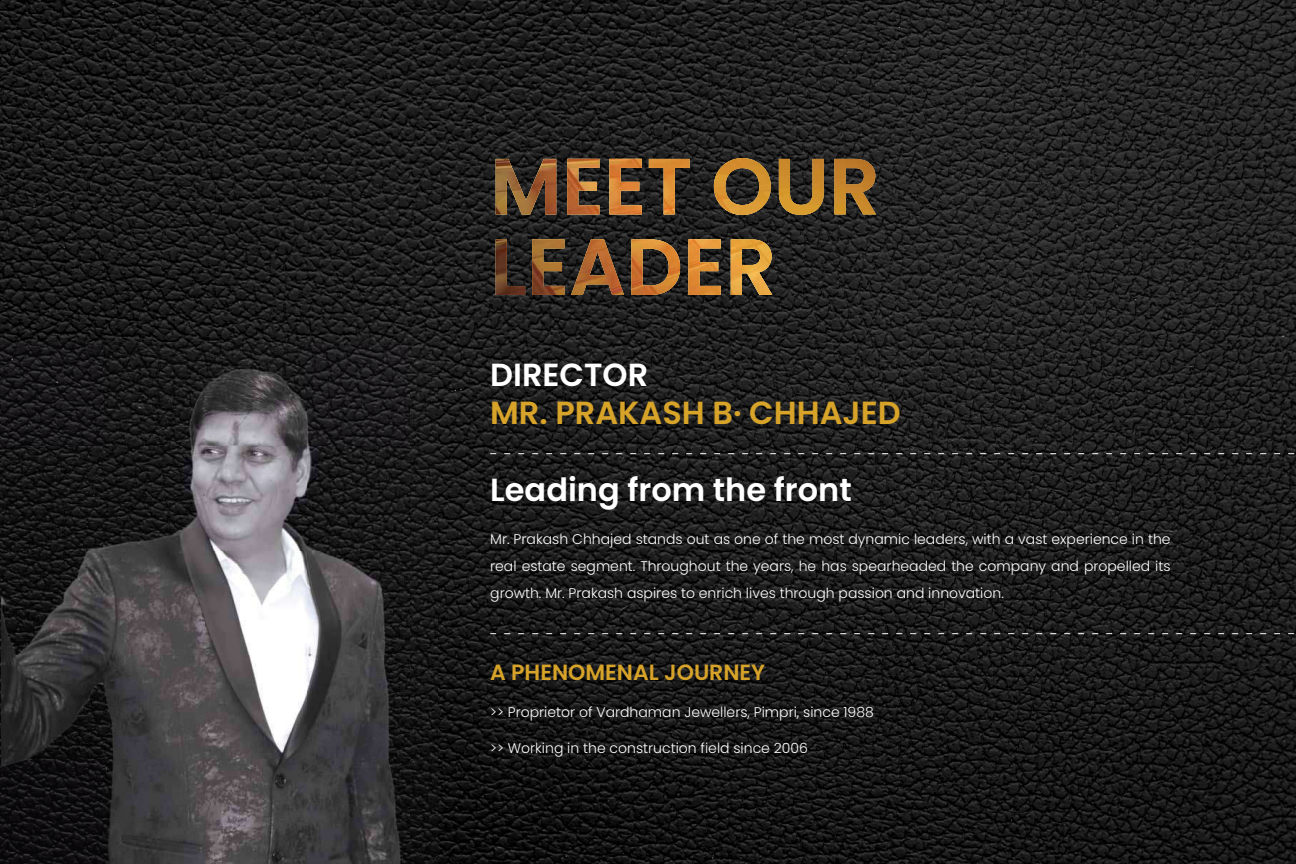
<style>
.page{position:relative;width:1296px;height:864px;background:#fff}
.page>*{position:absolute;margin:0;border:0;box-sizing:border-box;transform-origin:0 0}
.t1{font:600 32px "Poppins";color:#fff}
.t2{font:600 32px "Poppins";color:#d7a329}
.t3{font:600 22px "Poppins";color:#d7a329}
.t4{font:300 14px/26.8px "Poppins";color:#fff;text-align:justify}
</style>
<div class="page">
<img style="left:0;top:0;width:1296px;height:864px">
<svg style="left:496px;top:158px;width:380px;height:137px;background:#242220"></svg>
<img style="left:650px;top:158px;width:214px;height:137px">
<img style="left:731px;top:239px;width:41px;height:56px">
<img style="left:688px;top:239px;width:33px;height:56px">
<img style="left:631px;top:239px;width:49px;height:56px">
<img style="left:571px;top:239px;width:53px;height:56px">
<img style="left:532px;top:239px;width:32px;height:56px">
<img style="left:496px;top:239px;width:29px;height:56px">
<img style="left:779px;top:159px;width:45px;height:56px">
<img style="left:714px;top:158px;width:57px;height:57px">
<img style="left:834px;top:159px;width:42px;height:55px">
<img style="left:649px;top:159px;width:41px;height:55px">
<img style="left:610px;top:159px;width:32px;height:55px">
<img style="left:567px;top:159px;width:32px;height:55px">
<img style="left:496px;top:159px;width:60px;height:55px">
<img style="left:1px;top:343px;width:436px;height:521px">
<h1 class="t1" style="left:490px;top:356px;width:160px">DIRECTOR</h1>
<h1 class="t2" style="left:490px;top:395px;width:412px">MR. PRAKASH B· CHHAJED</h1>
<h1 class="t1" style="left:490px;top:471px;width:363px">Leading from the front</h1>
<p class="t4" style="left:490px;top:526px;width:682px">Mr. Prakash Chhajed stands out as one of the most dynamic leaders, with a vast experience in the real estate segment. Throughout the years, he has spearheaded the company and propelled its growth. Mr. Prakash aspires to enrich lives through passion and innovation.</p>
<h2 class="t3" style="left:490px;top:659px;width:277px">A PHENOMENAL JOURNEY</h2>
<p class="t4" style="left:490px;top:698px;width:385px">&gt;&gt; Proprietor of Vardhaman Jewellers, Pimpri, since 1988</p>
<p class="t4" style="left:490px;top:735px;width:319px">&gt;&gt; Working in the construction field since 2006</p>
</div>
